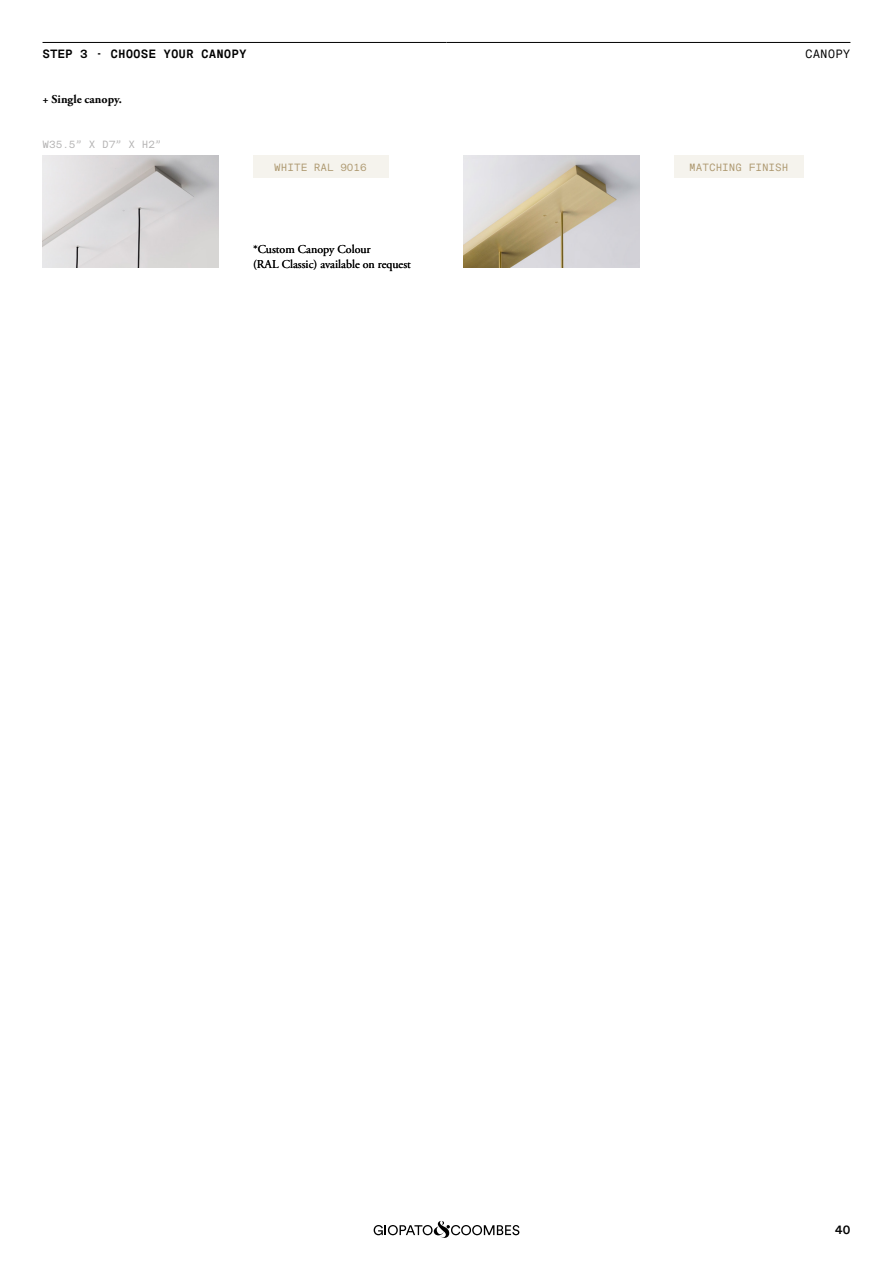
<style>
.page{position:relative;width:893px;height:1263px;background:#fff}
.page>*{position:absolute;margin:0;border:0;box-sizing:border-box;transform-origin:0 0}
.t1{font:12px/15px "Adobe Garamond Pro";color:#000}
.t2{font:700 12px "Messina Sans Mono";color:#000}
.t3{font:700 12px "Adobe Garamond Pro";color:#000}
.t4{font:12px "Messina Sans Mono";color:#000}
.t5{font:700 12px "ABC Diatype";color:#000}
.t6{font:10.5px "Messina Sans Mono";color:#ad986f}
.t7{font:10.5px "Messina Sans Mono";color:#b3b2b2}
.t8{font:10.5px "Messina Sans Mono";letter-spacing:.05em;color:#ad986f}
</style>
<div class="page">
<svg style="left:374px;top:1221px;width:145px;height:17px"></svg>
<img style="left:463px;top:155px;width:177px;height:113px">
<hr style="left:43px;top:42px;width:403px;height:1px;background:#000">
<hr style="left:446px;top:42px;width:404px;height:1px;background:#000">
<div style="left:253px;top:155px;width:135px;height:23px;background:#f5f3ed"></div>
<div style="left:674px;top:155px;width:130px;height:23px;background:#f5f3ed"></div>
<img style="left:43px;top:155px;width:176px;height:112px">
<p class="t2" style="left:43px;top:45px;width:206px">STEP 3 - CHOOSE YOUR CANOPY</p>
<p class="t4" style="left:805px;top:45px;width:47px">CANOPY</p>
<p class="t3" style="left:43px;top:92px;width:81px">+ Single canopy.</p>
<p class="t7" style="left:43px;top:137px;width:121px">W35.5” X D7” X H2”</p>
<p class="t8" style="left:316px;top:160px;width:58px">PHASECUT</p>
<p class="t6" style="left:689px;top:160px;width:101px">MATCHING FINISH</p>
<p class="t6" style="left:274px;top:160px;width:94px">WHITE RAL 9016</p>
<p class="t1" style="left:253px;top:242px;width:159px">*Custom Canopy Colour<br>(RAL Classic) available on request</p>
<p class="t5" style="left:835px;top:1223px;width:17px">40</p>
</div>
